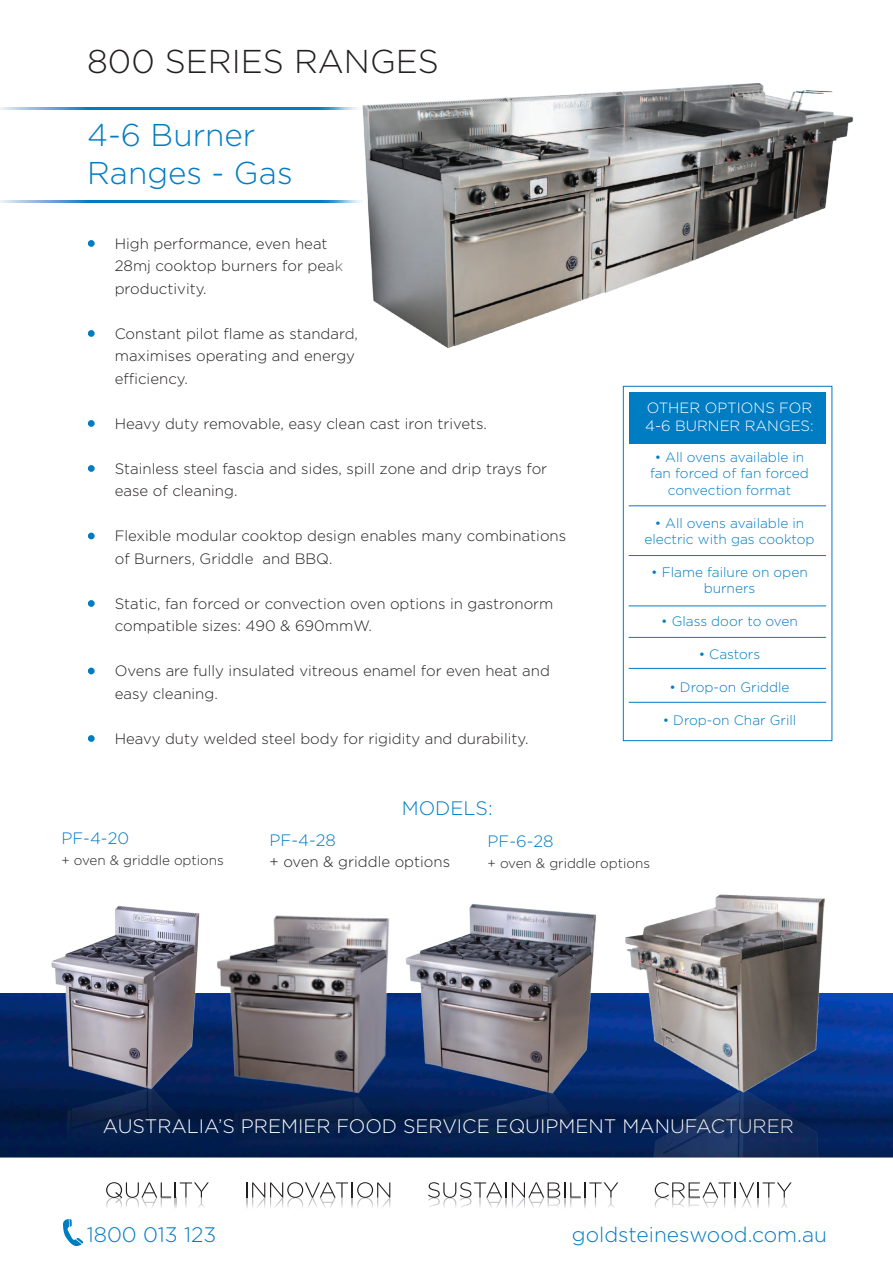
<style>
.page{position:relative;width:893px;height:1263px;background:#fff}
.page>*{position:absolute;margin:0;border:0;box-sizing:border-box;transform-origin:0 0}
.t1{font:300 33px "Gotham";color:#231f20}
.t2{font:300 31.5px "Gotham";color:#007cc2}
.t3{font:300 21px "Gotham";color:#007cc2}
.t4{font:300 19.5px "Gotham";color:#fff}
.t5{font:300 19.5px "Gotham";color:#007cc2}
.t6{font:300 16.5px "Gotham";color:#007cc2}
.t7{font:300 15px "Gotham";color:#231f20}
.t8{font:300 14.85px "Gotham";color:#fff}
.t9{font:300 13.65px/16.5px "Gotham";color:#007cc2;text-align:center}
.t10{font:300 13.5px "Gotham";color:#231f20}
.s1{color:#007cc2}
</style>
<div class="page">
<img style="left:0;top:993px;width:893px;height:164px">
<svg style="left:0;top:107px;width:314px;height:2px"></svg>
<svg style="left:0;top:200px;width:314px;height:2px"></svg>
<img style="left:36px;top:1072px;width:171px;height:84px">
<img style="left:207px;top:1110px;width:191px;height:47px">
<img style="left:401px;top:1113px;width:210px;height:44px">
<img style="left:207px;top:915px;width:191px;height:195px">
<img style="left:401px;top:904px;width:210px;height:209px">
<img style="left:617px;top:894px;width:208px;height:201px">
<img style="left:38px;top:905px;width:181px;height:199px">
<img style="left:63px;top:1219px;width:19px;height:26px">
<div style="left:88px;top:240px;width:7px;height:7px;border:3px solid #007cc2;border-radius:2px"></div>
<div style="left:88px;top:330px;width:7px;height:7px;border:3px solid #007cc2;border-radius:2px"></div>
<div style="left:88px;top:420px;width:7px;height:7px;border:3px solid #007cc2;border-radius:2px"></div>
<div style="left:88px;top:465px;width:7px;height:7px;border:3px solid #007cc2;border-radius:2px"></div>
<div style="left:88px;top:533px;width:7px;height:6px;border:3px solid #007cc2;border-radius:2px"></div>
<div style="left:88px;top:600px;width:7px;height:7px;border:3px solid #007cc2;border-radius:2px"></div>
<div style="left:88px;top:668px;width:7px;height:6px;border:3px solid #007cc2;border-radius:2px"></div>
<div style="left:88px;top:735px;width:7px;height:7px;border:3px solid #007cc2;border-radius:2px"></div>
<img style="left:332px;top:83px;width:522px;height:266px">
<div style="left:623px;top:386px;width:209px;height:355px;border:1px solid #007cc2"></div>
<div style="left:629px;top:392px;width:197px;height:52px;background:#007cc2"></div>
<hr style="left:629px;top:606px;width:197px;height:1px;background:#007cc2">
<hr style="left:629px;top:637px;width:197px;height:1px;background:#007cc2">
<hr style="left:629px;top:555px;width:197px;height:1px;background:#007cc2">
<hr style="left:629px;top:506px;width:197px;height:1px;background:#007cc2">
<hr style="left:629px;top:668px;width:197px;height:1px;background:#007cc2">
<hr style="left:629px;top:702px;width:197px;height:1px;background:#007cc2">
<img style="left:618px;top:1086px;width:207px;height:71px">
<svg style="left:0;top:1157px;width:893px;height:51px"></svg>
<p class="t1" style="left:87px;top:40px;width:353px">800 SERIES RANGES</p>
<p class="t2" style="left:87px;top:115px;width:170px">4-6 Burner</p>
<p class="t2" style="left:87px;top:153px;width:207px">Ranges - Gas</p>
<p class="t7" style="left:88px;top:234px;width:241px"><span class="s1">•</span> High performance, even heat</p>
<p class="t7" style="left:115px;top:256px;width:230px">28mj cooktop burners for peak</p>
<p class="t7" style="left:115px;top:279px;width:93px">productivity.</p>
<p class="t7" style="left:88px;top:324px;width:272px"><span class="s1">•</span> Constant pilot flame as standard,</p>
<p class="t7" style="left:115px;top:346px;width:242px">maximises operating and energy</p>
<p class="t7" style="left:115px;top:369px;width:75px">efficiency.</p>
<p class="t7" style="left:88px;top:414px;width:401px"><span class="s1">•</span> Heavy duty removable, easy clean cast iron trivets.</p>
<p class="t7" style="left:88px;top:459px;width:461px"><span class="s1">•</span> Stainless steel fascia and sides, spill zone and drip trays for</p>
<p class="t7" style="left:115px;top:481px;width:124px">ease of cleaning.</p>
<p class="t7" style="left:88px;top:526px;width:480px"><span class="s1">•</span> Flexible modular cooktop design enables many combinations</p>
<p class="t7" style="left:115px;top:549px;width:219px">of Burners, Griddle and BBQ.</p>
<p class="t7" style="left:88px;top:594px;width:467px"><span class="s1">•</span> Static, fan forced or convection oven options in gastronorm</p>
<p class="t7" style="left:115px;top:616px;width:259px">compatible sizes: 490 &amp; 690mmW.</p>
<p class="t7" style="left:88px;top:661px;width:464px"><span class="s1">•</span> Ovens are fully insulated vitreous enamel for even heat and</p>
<p class="t7" style="left:115px;top:684px;width:105px">easy cleaning.</p>
<p class="t7" style="left:88px;top:729px;width:442px"><span class="s1">•</span> Heavy duty welded steel body for rigidity and durability.</p>
<p class="t5" style="left:402px;top:796px;width:93px">MODELS:</p>
<p class="t8" style="left:647px;top:398px;width:167px">OTHER OPTIONS FOR</p>
<p class="t8" style="left:645px;top:416px;width:170px">4-6 BURNER RANGES:</p>
<p class="t9" style="left:655px;top:448px;width:151px">• All ovens available in</p>
<p class="t9" style="left:650px;top:465px;width:160px">fan forced of fan forced convection format</p>
<p class="t9" style="left:655px;top:514px;width:151px">• All ovens available in</p>
<p class="t9" style="left:644px;top:530px;width:172px">electric with gas cooktop</p>
<p class="t9" style="left:651px;top:563px;width:158px">• Flame failure on open</p>
<p class="t9" style="left:704px;top:580px;width:53px">burners</p>
<p class="t9" style="left:661px;top:613px;width:138px">• Glass door to oven</p>
<p class="t9" style="left:699px;top:646px;width:63px">• Castors</p>
<p class="t9" style="left:669px;top:678px;width:122px">• Drop-on Griddle</p>
<p class="t9" style="left:663px;top:711px;width:135px">• Drop-on Char Grill</p>
<p class="t6" style="left:61px;top:828px;width:69px">PF-4-20</p>
<p class="t10" style="left:61px;top:851px;width:164px">+ oven &amp; griddle options</p>
<p class="t6" style="left:270px;top:829px;width:68px">PF-4-28</p>
<p class="t7" style="left:270px;top:852px;width:182px">+ oven &amp; griddle options</p>
<p class="t6" style="left:488px;top:831px;width:68px">PF-6-28</p>
<p class="t10" style="left:488px;top:855px;width:164px">+ oven &amp; griddle options</p>
<p class="t4" style="left:103px;top:1114px;width:693px">AUSTRALIA’S PREMIER FOOD SERVICE EQUIPMENT MANUFACTURER</p>
<p class="t3" style="left:87px;top:1221px;width:131px">1800 013 123</p>
<p class="t3" style="left:572px;top:1221px;width:257px">goldsteineswood.com.au</p>
</div>
